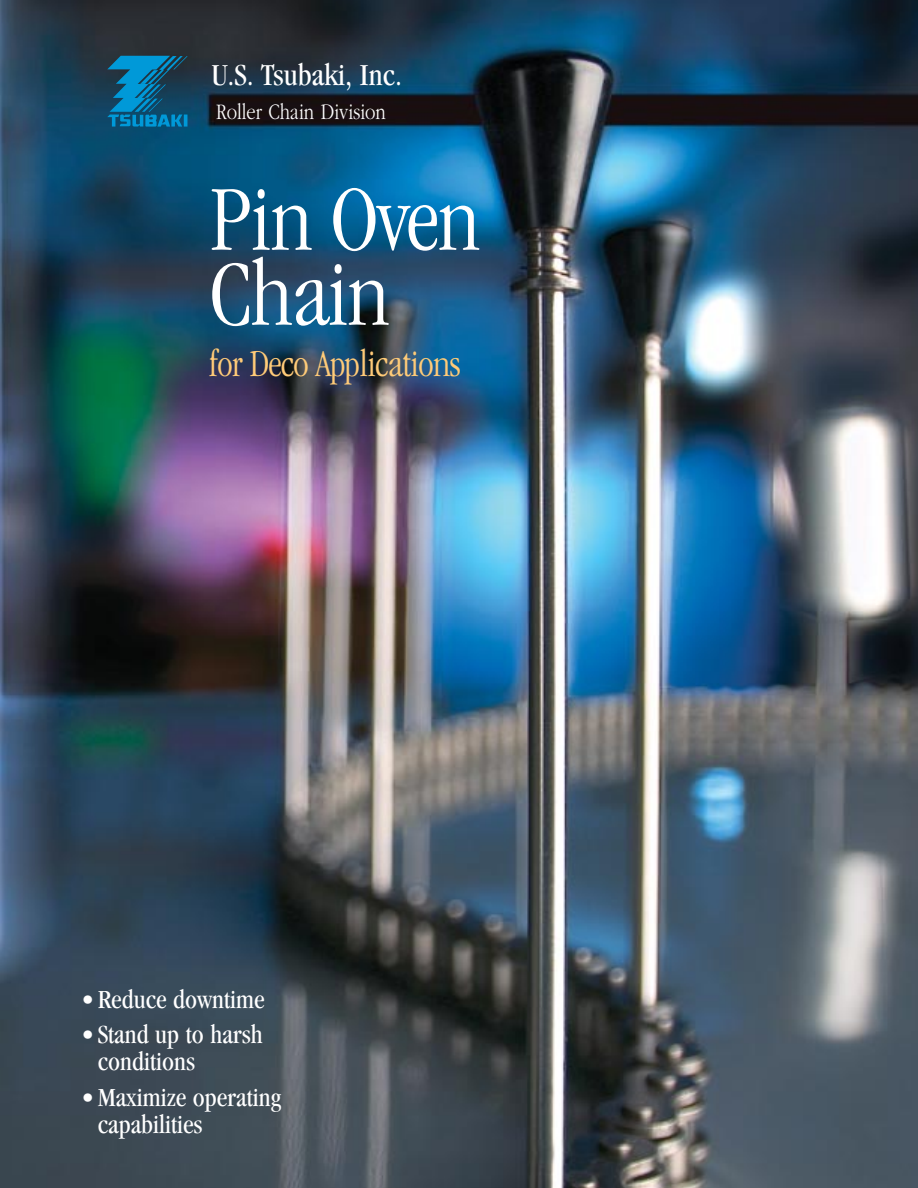
<style>
.page{position:relative;width:918px;height:1188px;background:#fff}
.page>*{position:absolute;margin:0;border:0;box-sizing:border-box;transform-origin:0 0}
.t1{font:300 condensed 96px/75px "Garamond";letter-spacing:-.015em;color:#fff}
.t2{font:300 condensed 39px "Garamond";letter-spacing:-.015em;color:#ffcb78}
.t3{font:condensed 31.65px "Garamond";color:#fff}
.t4{font:condensed 27px/27px "Garamond";color:#fff}
.t5{font:300 23.1px "Garamond";color:#fff;scale:.8 1}
</style>
<div class="page">
<img style="left:0;top:0;width:918px;height:1188px">
<svg style="left:107px;top:56px;width:81px;height:71px;background:#0c668f"></svg>
<p class="t3" style="left:212px;top:63px;width:192px">U.S. Tsubaki, Inc.</p>
<p class="t5" style="left:216px;top:102px;width:214px">Roller Chain Division</p>
<h1 class="t1" style="left:209px;top:189px;width:273px">Pin Oven<br>Chain</h1>
<h2 class="t2" style="left:209px;top:348px;width:253px">for Deco Applications</h2>
<p class="t4" style="left:81px;top:988px;width:185px">•Reduce downtime</p>
<p class="t4" style="left:98px;top:1023px;width:167px;text-indent:-16px">•Stand up to harsh conditions</p>
<p class="t4" style="left:98px;top:1086px;width:185px;text-indent:-16px">•Maximize operating capabilities</p>
</div>
